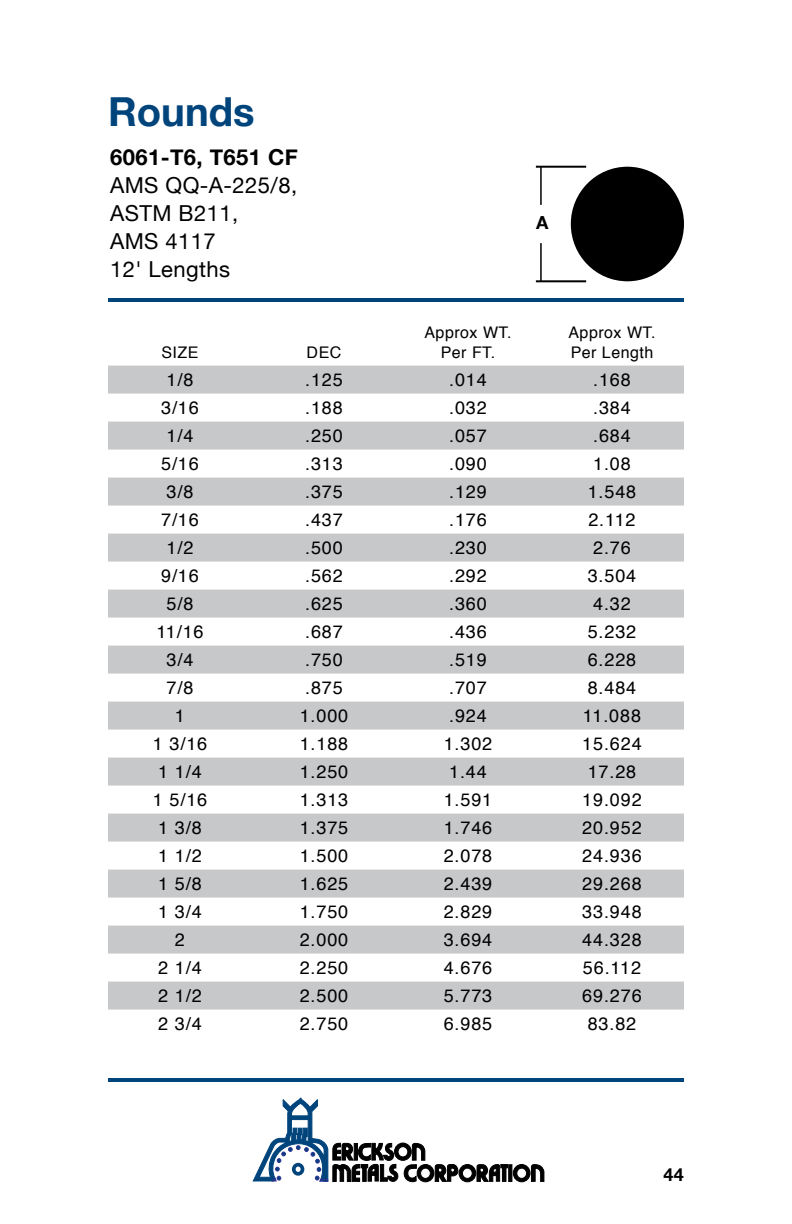
<style>
.page{position:relative;width:792px;height:1224px;background:#fff}
.page>*{position:absolute;margin:0;border:0;box-sizing:border-box;transform-origin:0 0}
.t1{font:700 40px "Helvetica Neue";color:#00447c}
.t2{font:22px/28px "Helvetica Neue";letter-spacing:.02em;color:#000}
.t3{font:700 22px "Helvetica Neue";letter-spacing:.02em;color:#000}
.t4{font:18px "Helvetica";letter-spacing:.05em;color:#000}
.t5{font:700 18px "Helvetica Neue";color:#000}
.t6{font:16px/19.2px "Helvetica";letter-spacing:.03em;color:#000;text-align:center}
</style>
<div class="page">
<div style="left:509px;top:1165px;width:3px;height:17px;border:1px solid #000"></div>
<svg style="left:531px;top:1164px;width:13px;height:18px"></svg>
<div style="left:513px;top:1165px;width:17px;height:17px;background:#000;border-radius:50%"></div>
<div style="left:513px;top:1164px;width:17px;height:18px;border:1px solid #000;border-radius:50%"></div>
<div style="left:517px;top:1168px;width:10px;height:10px;background:#fff;border-radius:50%"></div>
<div style="left:517px;top:1168px;width:10px;height:10px;border:1px solid #000;border-radius:50%"></div>
<div style="left:459px;top:1165px;width:17px;height:17px;background:#000;border-radius:50%"></div>
<div style="left:459px;top:1164px;width:17px;height:18px;border:1px solid #000;border-radius:50%"></div>
<div style="left:462px;top:1168px;width:10px;height:10px;background:#fff;border-radius:50%"></div>
<div style="left:462px;top:1168px;width:10px;height:10px;border:1px solid #000;border-radius:50%"></div>
<div style="left:417px;top:1165px;width:17px;height:17px;background:#000;border-radius:50%"></div>
<div style="left:417px;top:1164px;width:17px;height:18px;border:1px solid #000;border-radius:50%"></div>
<div style="left:421px;top:1168px;width:9px;height:10px;background:#fff;border-radius:50%"></div>
<div style="left:421px;top:1168px;width:9px;height:10px;border:1px solid #000;border-radius:50%"></div>
<svg style="left:435px;top:1164px;width:23px;height:18px"></svg>
<svg style="left:477px;top:1164px;width:31px;height:18px"></svg>
<svg style="left:253px;top:1098px;width:172px;height:85px"></svg>
<hr style="left:108px;top:1078px;width:576px;height:4px;background:#00447c">
<hr style="left:108px;top:298px;width:576px;height:4px;background:#00447c">
<svg style="left:108px;top:366px;width:576px;height:644px;fill:#c7c8ca"></svg>
<hr style="left:536px;top:166px;width:50px;height:2px;background:#000">
<hr style="left:536px;top:280px;width:50px;height:2px;background:#000">
<hr style="left:540px;top:167px;width:2px;height:38px;background:#000">
<hr style="left:540px;top:243px;width:2px;height:38px;background:#000">
<div style="left:571px;top:167px;width:113px;height:114px;background:#000;border-radius:50%"></div>
<h1 class="t1" style="left:108px;top:87px;width:148px">Rounds</h1>
<p class="t3" style="left:110px;top:144px;width:189px">6061-T6, T651 CF</p>
<p class="t2" style="left:110px;top:171px;width:189px">AMS QQ-A-225/8,<br>ASTM B211,<br>AMS 4117<br>12' Lengths</p>
<p class="t6" style="left:161px;top:343px;width:39px">SIZE</p>
<p class="t6" style="left:307px;top:343px;width:36px">DEC</p>
<p class="t5" style="left:536px;top:211px;width:14px">A</p>
<p class="t6" style="left:425px;top:324px;width:89px">Approx WT.<br>Per FT.</p>
<p class="t6" style="left:569px;top:324px;width:89px;text-align:left">Approx WT.<br>Per Length</p>
<p class="t4" style="left:167px;top:365px;width:28px">1/8</p>
<p class="t4" style="left:305px;top:365px;width:39px">.125</p>
<p class="t4" style="left:449px;top:365px;width:39px">.014</p>
<p class="t4" style="left:593px;top:365px;width:39px">.168</p>
<p class="t4" style="left:161px;top:393px;width:39px">3/16</p>
<p class="t4" style="left:305px;top:393px;width:39px">.188</p>
<p class="t4" style="left:449px;top:393px;width:39px">.032</p>
<p class="t4" style="left:593px;top:393px;width:39px">.384</p>
<p class="t4" style="left:167px;top:421px;width:28px">1/4</p>
<p class="t4" style="left:305px;top:421px;width:39px">.250</p>
<p class="t4" style="left:449px;top:421px;width:39px">.057</p>
<p class="t4" style="left:593px;top:421px;width:39px">.684</p>
<p class="t4" style="left:161px;top:449px;width:39px">5/16</p>
<p class="t4" style="left:305px;top:449px;width:39px">.313</p>
<p class="t4" style="left:449px;top:449px;width:39px">.090</p>
<p class="t4" style="left:593px;top:449px;width:39px">1.08</p>
<p class="t4" style="left:167px;top:477px;width:28px">3/8</p>
<p class="t4" style="left:305px;top:477px;width:39px">.375</p>
<p class="t4" style="left:449px;top:477px;width:39px">.129</p>
<p class="t4" style="left:588px;top:477px;width:50px">1.548</p>
<p class="t4" style="left:161px;top:505px;width:39px">7/16</p>
<p class="t4" style="left:305px;top:505px;width:39px">.437</p>
<p class="t4" style="left:449px;top:505px;width:39px">.176</p>
<p class="t4" style="left:588px;top:505px;width:49px">2.112</p>
<p class="t4" style="left:167px;top:533px;width:28px">1/2</p>
<p class="t4" style="left:305px;top:533px;width:39px">.500</p>
<p class="t4" style="left:449px;top:533px;width:39px">.230</p>
<p class="t4" style="left:593px;top:533px;width:39px">2.76</p>
<p class="t4" style="left:161px;top:561px;width:39px">9/16</p>
<p class="t4" style="left:305px;top:561px;width:39px">.562</p>
<p class="t4" style="left:449px;top:561px;width:39px">.292</p>
<p class="t4" style="left:588px;top:561px;width:50px">3.504</p>
<p class="t4" style="left:167px;top:589px;width:28px">5/8</p>
<p class="t4" style="left:305px;top:589px;width:39px">.625</p>
<p class="t4" style="left:449px;top:589px;width:39px">.360</p>
<p class="t4" style="left:593px;top:589px;width:39px">4.32</p>
<p class="t4" style="left:156px;top:617px;width:49px">11/16</p>
<p class="t4" style="left:305px;top:617px;width:39px">.687</p>
<p class="t4" style="left:449px;top:617px;width:39px">.436</p>
<p class="t4" style="left:588px;top:617px;width:50px">5.232</p>
<p class="t4" style="left:167px;top:645px;width:28px">3/4</p>
<p class="t4" style="left:305px;top:645px;width:39px">.750</p>
<p class="t4" style="left:449px;top:645px;width:39px">.519</p>
<p class="t4" style="left:588px;top:645px;width:50px">6.228</p>
<p class="t4" style="left:167px;top:673px;width:28px">7/8</p>
<p class="t4" style="left:305px;top:673px;width:39px">.875</p>
<p class="t4" style="left:449px;top:673px;width:39px">.707</p>
<p class="t4" style="left:588px;top:673px;width:50px">8.484</p>
<p class="t4" style="left:175px;top:701px;width:12px">1</p>
<p class="t4" style="left:300px;top:701px;width:50px">1.000</p>
<p class="t4" style="left:449px;top:701px;width:39px">.924</p>
<p class="t4" style="left:583px;top:701px;width:60px">11.088</p>
<p class="t4" style="left:153px;top:729px;width:56px">1 3/16</p>
<p class="t4" style="left:300px;top:729px;width:50px">1.188</p>
<p class="t4" style="left:444px;top:729px;width:50px">1.302</p>
<p class="t4" style="left:582px;top:729px;width:61px">15.624</p>
<p class="t4" style="left:158px;top:757px;width:45px">1 1/4</p>
<p class="t4" style="left:300px;top:757px;width:50px">1.250</p>
<p class="t4" style="left:449px;top:757px;width:39px">1.44</p>
<p class="t4" style="left:588px;top:757px;width:50px">17.28</p>
<p class="t4" style="left:153px;top:785px;width:56px">1 5/16</p>
<p class="t4" style="left:300px;top:785px;width:50px">1.313</p>
<p class="t4" style="left:444px;top:785px;width:50px">1.591</p>
<p class="t4" style="left:582px;top:785px;width:61px">19.092</p>
<p class="t4" style="left:158px;top:813px;width:45px">1 3/8</p>
<p class="t4" style="left:300px;top:813px;width:50px">1.375</p>
<p class="t4" style="left:444px;top:813px;width:50px">1.746</p>
<p class="t4" style="left:582px;top:813px;width:61px">20.952</p>
<p class="t4" style="left:158px;top:842px;width:45px">1 1/2</p>
<p class="t4" style="left:300px;top:842px;width:50px">1.500</p>
<p class="t4" style="left:444px;top:842px;width:50px">2.078</p>
<p class="t4" style="left:582px;top:842px;width:61px">24.936</p>
<p class="t4" style="left:158px;top:870px;width:45px">1 5/8</p>
<p class="t4" style="left:300px;top:870px;width:50px">1.625</p>
<p class="t4" style="left:444px;top:870px;width:50px">2.439</p>
<p class="t4" style="left:582px;top:870px;width:61px">29.268</p>
<p class="t4" style="left:158px;top:898px;width:45px">1 3/4</p>
<p class="t4" style="left:300px;top:898px;width:50px">1.750</p>
<p class="t4" style="left:444px;top:898px;width:50px">2.829</p>
<p class="t4" style="left:582px;top:898px;width:61px">33.948</p>
<p class="t4" style="left:175px;top:926px;width:12px">2</p>
<p class="t4" style="left:300px;top:926px;width:50px">2.000</p>
<p class="t4" style="left:444px;top:926px;width:50px">3.694</p>
<p class="t4" style="left:582px;top:926px;width:61px">44.328</p>
<p class="t4" style="left:158px;top:954px;width:45px">2 1/4</p>
<p class="t4" style="left:300px;top:954px;width:50px">2.250</p>
<p class="t4" style="left:444px;top:954px;width:50px">4.676</p>
<p class="t4" style="left:583px;top:954px;width:60px">56.112</p>
<p class="t4" style="left:158px;top:982px;width:45px">2 1/2</p>
<p class="t4" style="left:300px;top:982px;width:50px">2.500</p>
<p class="t4" style="left:444px;top:982px;width:50px">5.773</p>
<p class="t4" style="left:582px;top:982px;width:61px">69.276</p>
<p class="t4" style="left:158px;top:1010px;width:45px">2 3/4</p>
<p class="t4" style="left:300px;top:1010px;width:50px">2.750</p>
<p class="t4" style="left:444px;top:1010px;width:50px">6.985</p>
<p class="t4" style="left:588px;top:1010px;width:50px">83.82</p>
<p class="t5" style="left:663px;top:1163px;width:22px">44</p>
</div>
